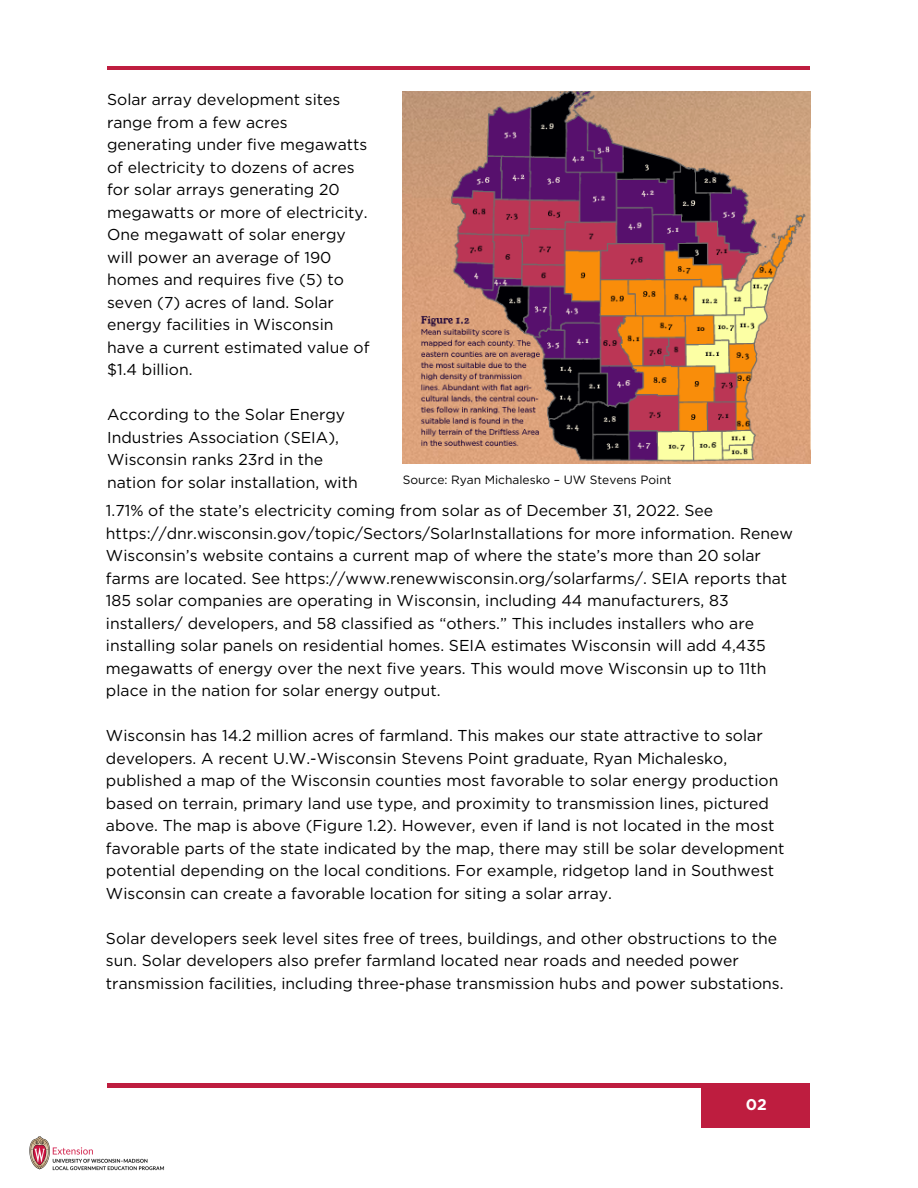
<style>
.page{position:relative;width:918px;height:1188px;background:#fff}
.page>*{position:absolute;margin:0;border:0;box-sizing:border-box;transform-origin:0 0}
.t1{font:15.75px/22.5px "Gotham";color:#000}
.t2{font:700 15.6px "Gotham";color:#fff}
.t3{font:12px "Gotham";color:#000}
</style>
<div class="page">
<hr style="left:107px;top:67px;width:703px;height:3px;background:#be1d3f">
<div style="left:701px;top:1084px;width:108px;height:44px;background:#be1d3f"></div>
<hr style="left:107px;top:1084px;width:703px;height:3px;background:#be1d3f">
<img style="left:29px;top:1136px;width:135px;height:35px">
<img style="left:403px;top:92px;width:407px;height:371px">
<p class="t1" style="left:107px;top:88px;width:264px">Solar array development sites range from a few acres generating under five megawatts of electricity to dozens of acres for solar arrays generating 20 megawatts or more of electricity.<br>One megawatt of solar energy will power an average of 190 homes and requires five (5) to seven (7) acres of land. Solar energy facilities in Wisconsin have a current estimated value of $1.4 billion.</p>
<p class="t1" style="left:107px;top:403px;width:252px">According to the Solar Energy<br>Industries Association (SEIA),<br>Wisconsin ranks 23rd in the nation for solar installation, with</p>
<p class="t3" style="left:403px;top:472px;width:270px">Source: Ryan Michalesko – UW Stevens Point</p>
<p class="t1" style="left:106px;top:499px;width:689px">1.71% of the state’s electricity coming from solar as of December 31, 2022. See https://dnr.wisconsin.gov/topic/Sectors/SolarInstallations for more information. Renew Wisconsin’s website contains a current map of where the state’s more than 20 solar farms are located. See https://www.renewwisconsin.org/solarfarms/. SEIA reports that 185 solar companies are operating in Wisconsin, including 44 manufacturers, 83 installers/ developers, and 58 classified as “others.” This includes installers who are installing solar panels on residential homes. SEIA estimates Wisconsin will add 4,435 megawatts of energy over the next five years. This would move Wisconsin up to 11th place in the nation for solar energy output.</p>
<p class="t1" style="left:106px;top:724px;width:680px">Wisconsin has 14.2 million acres of farmland. This makes our state attractive to solar developers. A recent U.W.-Wisconsin Stevens Point graduate, Ryan Michalesko, published a map of the Wisconsin counties most favorable to solar energy production based on terrain, primary land use type, and proximity to transmission lines, pictured above. The map is above (Figure 1.2). However, even if land is not located in the most favorable parts of the state indicated by the map, there may still be solar development potential depending on the local conditions. For example, ridgetop land in Southwest Wisconsin can create a favorable location for siting a solar array.</p>
<p class="t1" style="left:106px;top:927px;width:679px">Solar developers seek level sites free of trees, buildings, and other obstructions to the sun. Solar developers also prefer farmland located near roads and needed power transmission facilities, including three-phase transmission hubs and power substations.</p>
<p class="t2" style="left:746px;top:1095px;width:23px">02</p>
</div>
